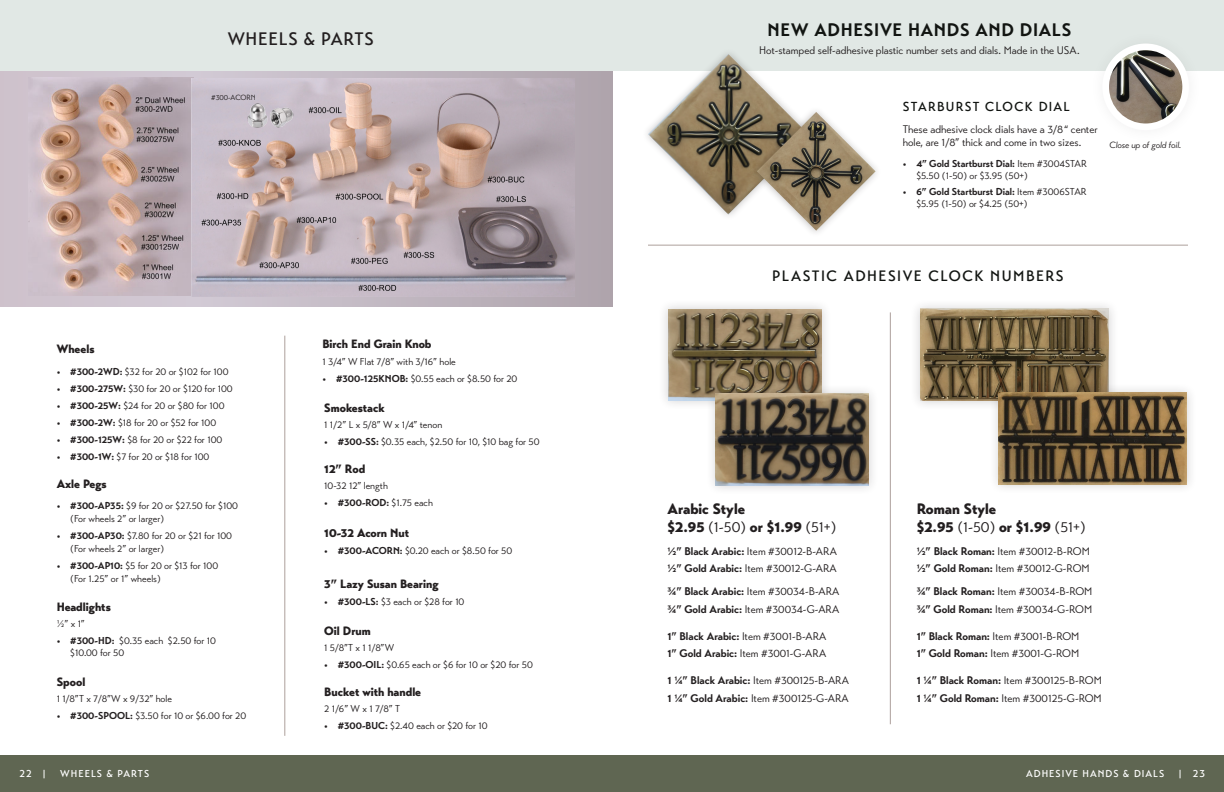
<style>
.page{position:relative;width:1224px;height:792px;background:#fff}
.page>*{position:absolute;margin:0;border:0;box-sizing:border-box;transform-origin:0 0}
.t1{font:700 18px "Transat";letter-spacing:.04em;color:#121512}
.t2{font:500 18px "Transat";letter-spacing:.04em;color:#231f20}
.t3{font:900 15px/18px "Transat";color:#231f20}
.t4{font:500 15px "Transat";letter-spacing:.1em;color:#121512}
.t5{font:500 13px "Transat";letter-spacing:.1em;color:#121512}
.t6{font:900 12px "Transat";color:#231f20}
.t7{font:11px/13.2px "Transat Standard";color:#231f20}
.t8{font:10px/13px "Transat Standard";color:#231f20}
.t9{font:500 10px "Transat";letter-spacing:.1em;color:#fff}
.t10{font:700 10px "Transat";color:#231f20}
.t11{font:italic 9px "Transat Standard";color:#231f20}
.t12{font:7.5px "Transat Standard";color:#231f20}
.s1{font-family:"Transat";font-weight:700}
.s2{font-family:"Transat Standard";font-weight:400}
</style>
<div class="page">
<div style="left:0;top:65px;width:612px;height:242px;background:linear-gradient(to right,#d7cdd9,#b3a9b2)"></div>
<div style="left:0;top:755px;width:1224px;height:37px;background:#5f6652"></div>
<div style="left:0;top:0;width:1224px;height:71px;background:#e1e8e5"></div>
<img style="left:28px;top:78px;width:163px;height:218px">
<img style="left:191px;top:78px;width:384px;height:219px">
<hr style="left:284px;top:336px;width:1px;height:400px;background:#ada09c">
<hr style="left:890px;top:312px;width:1px;height:412px;background:#ada09c">
<hr style="left:648px;top:245px;width:540px;height:1px;background:#ada09c">
<div style="left:641px;top:47px;width:174px;height:174px;background:#231f20;opacity:.27"></div>
<img style="left:648px;top:54px;width:159px;height:160px">
<div style="left:750px;top:105px;width:132px;height:132px;background:#231f20;opacity:.27"></div>
<img style="left:757px;top:112px;width:119px;height:119px">
<div style="left:1088px;top:30px;width:115px;height:114px;background:#231f20;opacity:.07"></div>
<div style="left:1102px;top:44px;width:87px;height:86px;background:#fff;border-radius:50%"></div>
<img style="left:1109px;top:50px;width:73px;height:74px;border-radius:37px">
<div style="left:658px;top:299px;width:174px;height:112px;background:#231f20;opacity:.2"></div>
<img style="left:668px;top:309px;width:154px;height:91px">
<div style="left:705px;top:384px;width:174px;height:111px;background:#231f20;opacity:.2"></div>
<img style="left:715px;top:394px;width:154px;height:91px">
<div style="left:910px;top:298px;width:209px;height:113px;background:#f8f8f8"></div>
<img style="left:920px;top:308px;width:189px;height:93px">
<div style="left:988px;top:383px;width:209px;height:111px;background:#231f20;opacity:.2"></div>
<img style="left:998px;top:393px;width:189px;height:91px">
<img style="left:244px;top:89px;width:53px;height:52px">
<p class="t2" style="left:228px;top:28px;width:148px">WHEELS &amp; PARTS</p>
<p class="t12" style="left:211px;top:92px;width:46px">#300-ACORN</p>
<p class="t6" style="left:57px;top:342px;width:39px">Wheels</p>
<p class="t8" style="left:57px;top:365px;width:173px"><span class="s1">• #300-2WD:</span> $32 for 20 or $102 for 100</p>
<p class="t8" style="left:57px;top:382px;width:177px"><span class="s1">• #300-275W:</span> $30 for 20 or $120 for 100</p>
<p class="t8" style="left:57px;top:399px;width:169px"><span class="s1">• #300-25W:</span> $24 for 20 or $80 for 100</p>
<p class="t8" style="left:57px;top:416px;width:161px"><span class="s1">• #300-2W:</span> $18 for 20 or $52 for 100</p>
<p class="t8" style="left:57px;top:433px;width:167px"><span class="s1">• #300-125W:</span> $8 for 20 or $22 for 100</p>
<p class="t8" style="left:57px;top:450px;width:154px"><span class="s1">• #300-1W:</span> $7 for 20 or $18 for 100</p>
<p class="t6" style="left:57px;top:476px;width:51px">Axle Pegs</p>
<p class="t8" style="left:70px;top:499px;width:169px;text-indent:-14px"><span class="s1">• #300-AP35:</span> $9 for 20 or $27.50 for $100 (For wheels 2” or larger)</p>
<p class="t8" style="left:70px;top:529px;width:163px;text-indent:-14px"><span class="s1">• #300-AP30:</span> $7.80 for 20 or $21 for 100 (For wheels 2” or larger)</p>
<p class="t8" style="left:70px;top:559px;width:149px;text-indent:-14px"><span class="s1">• #300-AP10:</span> $5 for 20 or $13 for 100 (For 1.25” or 1” wheels)</p>
<p class="t6" style="left:57px;top:599px;width:56px">Headlights</p>
<p class="t8" style="left:57px;top:617px;width:30px">½” x 1”</p>
<p class="t8" style="left:70px;top:635px;width:147px;line-height:12px;text-indent:-14px"><span class="s1">• #300-HD:</span> $0.35 each $2.50 for 10 $10.00 for 50</p>
<p class="t6" style="left:57px;top:674px;width:30px">Spool</p>
<p class="t8" style="left:57px;top:692px;width:117px">1 1/8”T x 7/8”W x 9/32” hole</p>
<p class="t8" style="left:57px;top:709px;width:191px"><span class="s1">• #300-SPOOL:</span> $3.50 for 10 or $6.00 for 20</p>
<p class="t6" style="left:323px;top:337px;width:110px">Birch End Grain Knob</p>
<p class="t8" style="left:323px;top:355px;width:135px">1 3/4” W Flat 7/8” with 3/16” hole</p>
<p class="t8" style="left:323px;top:372px;width:196px"><span class="s1">• #300-125KNOB:</span> $0.55 each or $8.50 for 20</p>
<p class="t6" style="left:324px;top:400px;width:62px">Smokestack</p>
<p class="t8" style="left:324px;top:419px;width:119px">1 1/2” L x 5/8” W x 1/4” tenon</p>
<p class="t8" style="left:324px;top:436px;width:217px"><span class="s1">• #300-SS:</span> $0.35 each, $2.50 for 10, $10 bag for 50</p>
<p class="t6" style="left:324px;top:461px;width:42px">12” Rod</p>
<p class="t8" style="left:324px;top:480px;width:65px">10-32 12” length</p>
<p class="t10" style="left:324px;top:497px;width:110px">• #300-ROD: <span class="s2">$1.75 each</span></p>
<p class="t6" style="left:324px;top:526px;width:86px">10-32 Acorn Nut</p>
<p class="t8" style="left:324px;top:544px;width:189px"><span class="s1">• #300-ACORN:</span> $0.20 each or $8.50 for 50</p>
<p class="t6" style="left:324px;top:576px;width:116px">3” Lazy Susan Bearing</p>
<p class="t8" style="left:324px;top:595px;width:142px"><span class="s1">• #300-LS:</span> $3 each or $28 for 10</p>
<p class="t6" style="left:324px;top:623px;width:48px">Oil Drum</p>
<p class="t8" style="left:324px;top:641px;width:71px">1 5/8”T x 1 1/8”W</p>
<p class="t8" style="left:324px;top:658px;width:210px"><span class="s1">• #300-OIL:</span> $0.65 each or $6 for 10 or $20 for 50</p>
<p class="t6" style="left:324px;top:684px;width:98px">Bucket with handle</p>
<p class="t8" style="left:324px;top:702px;width:77px">2 1/6” W x 1 7/8” T</p>
<p class="t8" style="left:324px;top:719px;width:165px"><span class="s1">• #300-BUC:</span> $2.40 each or $20 for 10</p>
<p class="t1" style="left:768px;top:18px;width:305px">NEW ADHESIVE HANDS AND DIALS</p>
<p class="t7" style="left:759px;top:43px;width:322px">Hot-stamped self-adhesive plastic number sets and dials. Made in the USA.</p>
<p class="t5" style="left:903px;top:98px;width:169px">STARBURST CLOCK DIAL</p>
<p class="t7" style="left:903px;top:123px;width:196px">These adhesive clock dials have a 3/8 “ center hole, are 1/8” thick and come in two sizes.</p>
<p class="t8" style="left:916px;top:157px;width:172px;line-height:12px;text-indent:-14px"><span class="s1">• 4” Gold Startburst Dial:</span> Item #3004STAR $5.50 (1-50) or $3.95 (50+)</p>
<p class="t8" style="left:916px;top:186px;width:172px;line-height:12px;text-indent:-14px"><span class="s1">• 6” Gold Startburst Dial:</span> Item #3006STAR $5.95 (1-50) or $4.25 (50+)</p>
<p class="t11" style="left:1110px;top:139px;width:73px">Close up of gold foil.</p>
<p class="t4" style="left:772px;top:267px;width:293px">PLASTIC ADHESIVE CLOCK NUMBERS</p>
<p class="t3" style="left:668px;top:500px;width:171px">Arabic Style<br>$2.95 <span class="s2">(1-50)</span> or $1.99 <span class="s2">(51+)</span></p>
<p class="t7" style="left:668px;top:544px;width:171px"><span class="s1">½” Black Arabic:</span> Item #30012-B-ARA</p>
<p class="t7" style="left:668px;top:562px;width:171px"><span class="s1">½” Gold Arabic:</span> Item #30012-G-ARA</p>
<p class="t7" style="left:668px;top:585px;width:173px"><span class="s1">¾” Black Arabic:</span> Item #30034-B-ARA</p>
<p class="t7" style="left:668px;top:602px;width:173px"><span class="s1">¾” Gold Arabic:</span> Item #30034-G-ARA</p>
<p class="t7" style="left:668px;top:629px;width:160px"><span class="s1">1” Black Arabic:</span> Item #3001-B-ARA</p>
<p class="t7" style="left:668px;top:647px;width:160px"><span class="s1">1” Gold Arabic:</span> Item #3001-G-ARA</p>
<p class="t7" style="left:668px;top:674px;width:183px"><span class="s1">1 ¼” Black Arabic:</span> Item #300125-B-ARA</p>
<p class="t7" style="left:668px;top:692px;width:183px"><span class="s1">1 ¼” Gold Arabic:</span> Item #300125-G-ARA</p>
<p class="t3" style="left:917px;top:500px;width:171px">Roman Style<br>$2.95 <span class="s2">(1-50)</span> or $1.99 <span class="s2">(51+)</span></p>
<p class="t7" style="left:917px;top:544px;width:175px"><span class="s1">½” Black Roman:</span> Item #30012-B-ROM</p>
<p class="t7" style="left:917px;top:562px;width:175px"><span class="s1">½” Gold Roman:</span> Item #30012-G-ROM</p>
<p class="t7" style="left:917px;top:585px;width:177px"><span class="s1">¾” Black Roman:</span> Item #30034-B-ROM</p>
<p class="t7" style="left:917px;top:602px;width:177px"><span class="s1">¾” Gold Roman:</span> Item #30034-G-ROM</p>
<p class="t7" style="left:917px;top:629px;width:164px"><span class="s1">1” Black Roman:</span> Item #3001-B-ROM</p>
<p class="t7" style="left:917px;top:647px;width:164px"><span class="s1">1” Gold Roman:</span> Item #3001-G-ROM</p>
<p class="t7" style="left:917px;top:674px;width:187px"><span class="s1">1 ¼” Black Roman:</span> Item #300125-B-ROM</p>
<p class="t7" style="left:917px;top:692px;width:187px"><span class="s1">1 ¼” Gold Roman:</span> Item #300125-G-ROM</p>
<p class="t9" style="left:20px;top:767px;width:28px">22 |</p>
<p class="t9" style="left:60px;top:767px;width:90px">WHEELS &amp; PARTS</p>
<p class="t9" style="left:1026px;top:767px;width:140px">ADHESIVE HANDS &amp; DIALS</p>
<p class="t9" style="left:1179px;top:767px;width:28px">| 23</p>
</div>
